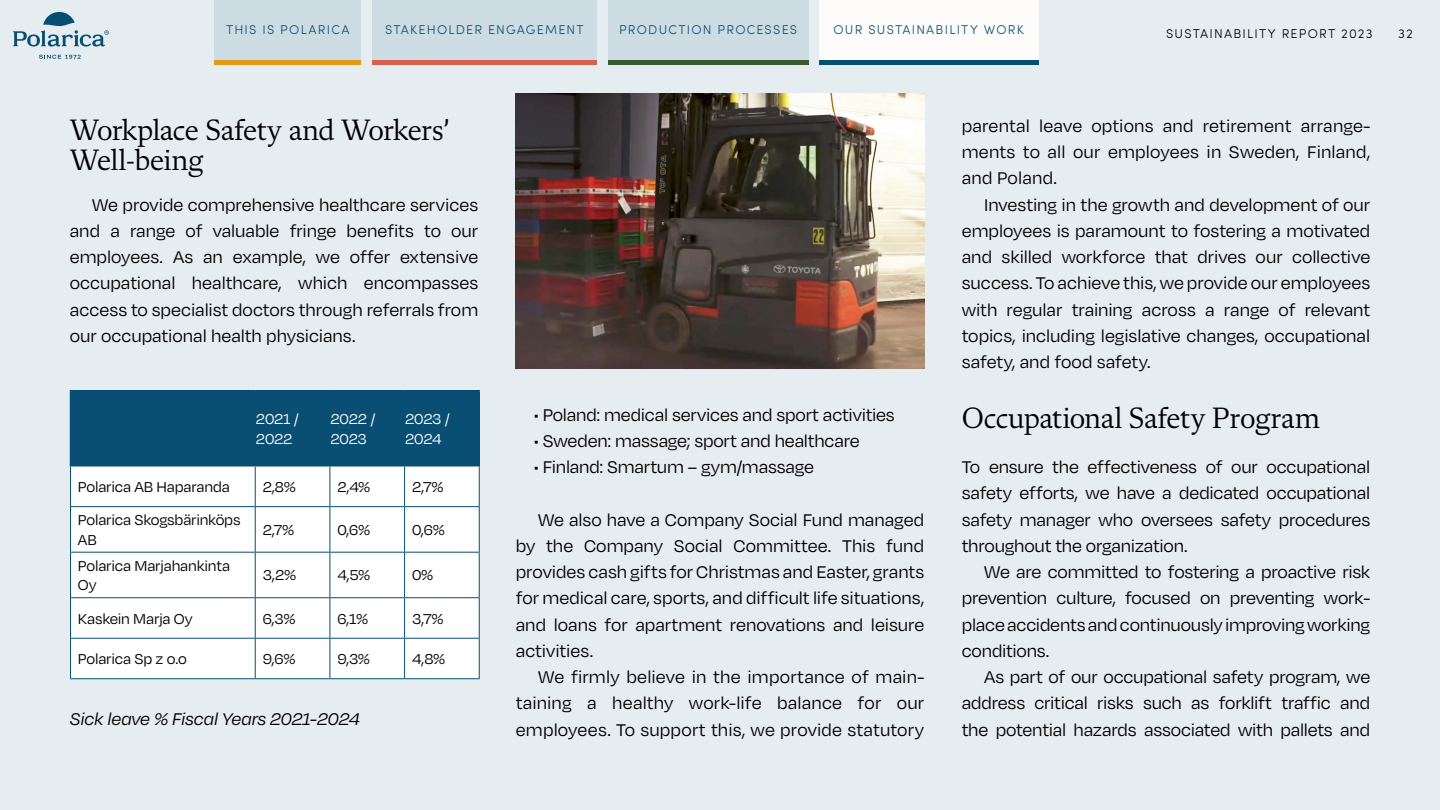
<style>
.page{position:relative;width:1440px;height:810px;background:#e6edf1}
.page>*{position:absolute;margin:0;border:0;box-sizing:border-box;transform-origin:0 0}
.t1{font:30px/30px "Flecha S";letter-spacing:-.015em;color:#000}
.t2{font:19.5px/26.2px "Degular";letter-spacing:-.005em;color:#000;text-align:justify}
.t3{font:italic 19.5px "Degular";letter-spacing:-.01em;color:#000}
.t4{font:16.5px/19.5px "Degular";letter-spacing:-.01em;color:#000}
.t5{font:16.5px/19.5px "Degular";letter-spacing:-.015em;color:#fff}
.t6{font:300 12.75px "Sofia Pro";letter-spacing:.095em;color:#084f73}
.t7{font:300 12.75px "Sofia Pro";letter-spacing:.09em;color:#000}
</style>
<div class="page">
<div style="left:214px;top:59px;width:147px;height:6px;background:#e19b19"></div>
<div style="left:372px;top:59px;width:225px;height:6px;background:#d75f4b"></div>
<div style="left:608px;top:59px;width:201px;height:6px;background:#395a2f"></div>
<div style="left:819px;top:59px;width:219px;height:6px;background:#074f72"></div>
<div style="left:214px;top:0;width:147px;height:59px;background:#cddce3"></div>
<div style="left:372px;top:0;width:225px;height:59px;background:#cddce3"></div>
<div style="left:608px;top:0;width:201px;height:59px;background:#cddce3"></div>
<svg style="left:39px;top:55px;width:42px;height:4px"></svg>
<svg style="left:13px;top:12px;width:96px;height:35px"></svg>
<div style="left:819px;top:0;width:219px;height:59px;background:#fdfcfa"></div>
<div style="left:71px;top:392px;width:407px;height:73px;background:#084f73"></div>
<div style="left:71px;top:466px;width:408px;height:212px;background:#fff"></div>
<hr style="left:70px;top:390px;width:185px;height:2px;background:#074f72">
<hr style="left:70px;top:392px;width:1px;height:73px;background:#074f72">
<hr style="left:255px;top:390px;width:75px;height:2px;background:#074f72">
<hr style="left:254px;top:392px;width:2px;height:73px;background:#074f72">
<hr style="left:330px;top:390px;width:75px;height:2px;background:#074f72">
<hr style="left:329px;top:392px;width:2px;height:73px;background:#074f72">
<hr style="left:405px;top:390px;width:75px;height:2px;background:#074f72">
<hr style="left:404px;top:392px;width:1px;height:73px;background:#074f72">
<hr style="left:478px;top:392px;width:2px;height:73px;background:#074f72">
<hr style="left:70px;top:465px;width:185px;height:1px;background:#074f72">
<hr style="left:255px;top:465px;width:75px;height:1px;background:#074f72">
<hr style="left:330px;top:465px;width:75px;height:1px;background:#074f72">
<hr style="left:405px;top:465px;width:75px;height:1px;background:#074f72">
<hr style="left:70px;top:466px;width:1px;height:40px;background:#074f72">
<hr style="left:255px;top:466px;width:1px;height:40px;background:#074f72">
<hr style="left:330px;top:466px;width:1px;height:40px;background:#074f72">
<hr style="left:404px;top:466px;width:1px;height:40px;background:#074f72">
<hr style="left:479px;top:466px;width:1px;height:40px;background:#074f72">
<hr style="left:70px;top:506px;width:185px;height:1px;background:#074f72">
<hr style="left:70px;top:507px;width:1px;height:45px;background:#074f72">
<hr style="left:255px;top:506px;width:75px;height:1px;background:#074f72">
<hr style="left:255px;top:507px;width:1px;height:45px;background:#074f72">
<hr style="left:330px;top:506px;width:75px;height:1px;background:#074f72">
<hr style="left:330px;top:507px;width:1px;height:45px;background:#074f72">
<hr style="left:405px;top:506px;width:75px;height:1px;background:#074f72">
<hr style="left:404px;top:507px;width:1px;height:45px;background:#074f72">
<hr style="left:479px;top:507px;width:1px;height:45px;background:#074f72">
<hr style="left:70px;top:552px;width:185px;height:1px;background:#074f72">
<hr style="left:70px;top:553px;width:1px;height:44px;background:#074f72">
<hr style="left:255px;top:552px;width:75px;height:1px;background:#074f72">
<hr style="left:255px;top:553px;width:1px;height:44px;background:#074f72">
<hr style="left:330px;top:552px;width:75px;height:1px;background:#074f72">
<hr style="left:330px;top:553px;width:1px;height:44px;background:#074f72">
<hr style="left:405px;top:552px;width:75px;height:1px;background:#074f72">
<hr style="left:404px;top:553px;width:1px;height:44px;background:#074f72">
<hr style="left:479px;top:553px;width:1px;height:44px;background:#074f72">
<hr style="left:70px;top:597px;width:185px;height:1px;background:#074f72">
<hr style="left:70px;top:598px;width:1px;height:40px;background:#074f72">
<hr style="left:255px;top:597px;width:75px;height:1px;background:#074f72">
<hr style="left:255px;top:598px;width:1px;height:40px;background:#074f72">
<hr style="left:330px;top:597px;width:75px;height:1px;background:#074f72">
<hr style="left:330px;top:598px;width:1px;height:40px;background:#074f72">
<hr style="left:405px;top:597px;width:75px;height:1px;background:#074f72">
<hr style="left:404px;top:598px;width:1px;height:40px;background:#074f72">
<hr style="left:479px;top:598px;width:1px;height:40px;background:#074f72">
<hr style="left:70px;top:638px;width:185px;height:1px;background:#074f72">
<hr style="left:70px;top:639px;width:1px;height:39px;background:#074f72">
<hr style="left:255px;top:638px;width:75px;height:1px;background:#074f72">
<hr style="left:255px;top:639px;width:1px;height:39px;background:#074f72">
<hr style="left:330px;top:638px;width:75px;height:1px;background:#074f72">
<hr style="left:330px;top:639px;width:1px;height:39px;background:#074f72">
<hr style="left:405px;top:638px;width:75px;height:1px;background:#074f72">
<hr style="left:404px;top:639px;width:1px;height:39px;background:#074f72">
<hr style="left:479px;top:639px;width:1px;height:39px;background:#074f72">
<hr style="left:70px;top:678px;width:185px;height:1px;background:#074f72">
<hr style="left:255px;top:678px;width:75px;height:1px;background:#074f72">
<hr style="left:330px;top:678px;width:75px;height:1px;background:#074f72">
<hr style="left:405px;top:678px;width:75px;height:1px;background:#074f72">
<img style="left:516px;top:94px;width:408px;height:275px">
<p class="t6" style="left:226px;top:21px;width:125px">THIS IS POLARICA</p>
<p class="t6" style="left:385px;top:21px;width:200px">STAKEHOLDER ENGAGEMENT</p>
<p class="t6" style="left:619px;top:21px;width:179px">PRODUCTION PROCESSES</p>
<p class="t6" style="left:833px;top:21px;width:192px">OUR SUSTAINABILITY WORK</p>
<p class="t7" style="left:1166px;top:24px;width:208px">SUSTAINABILITY REPORT 2023</p>
<p class="t7" style="left:1398px;top:24px;width:16px">32</p>
<h1 class="t1" style="left:70px;top:115px;width:381px">Workplace Safety and Workers’<br>Well-being</h1>
<p class="t2" style="left:70px;top:191px;width:410px;text-indent:23px">We provide comprehensive healthcare services and a range of valuable fringe benefits to our employees. As an example, we offer extensive occupational healthcare, which encompasses access to specialist doctors through referrals from our occupational health physicians.</p>
<p class="t5" style="left:256px;top:409px;width:45px">2021 /<br>2022</p>
<p class="t5" style="left:331px;top:409px;width:46px">2022 /<br>2023</p>
<p class="t5" style="left:405px;top:409px;width:46px">2023 /<br>2024</p>
<p class="t4" style="left:78px;top:476px;width:153px">Polarica AB Haparanda</p>
<p class="t4" style="left:263px;top:476px;width:35px">2,8%</p>
<p class="t4" style="left:337px;top:476px;width:35px">2,4%</p>
<p class="t4" style="left:412px;top:476px;width:33px">2,7%</p>
<p class="t4" style="left:78px;top:510px;width:164px">Polarica Skogsbärinköps<br>AB</p>
<p class="t4" style="left:263px;top:519px;width:33px">2,7%</p>
<p class="t4" style="left:337px;top:519px;width:34px">0,6%</p>
<p class="t4" style="left:412px;top:519px;width:34px">0,6%</p>
<p class="t4" style="left:78px;top:555px;width:154px">Polarica Marjahankinta<br>Oy</p>
<p class="t4" style="left:263px;top:565px;width:35px">3,2%</p>
<p class="t4" style="left:337px;top:565px;width:35px">4,5%</p>
<p class="t4" style="left:412px;top:565px;width:23px">0%</p>
<p class="t4" style="left:78px;top:608px;width:116px">Kaskein Marja Oy</p>
<p class="t4" style="left:263px;top:608px;width:34px">6,3%</p>
<p class="t4" style="left:337px;top:608px;width:32px">6,1%</p>
<p class="t4" style="left:412px;top:608px;width:33px">3,7%</p>
<p class="t4" style="left:78px;top:649px;width:110px">Polarica Sp z o.o</p>
<p class="t4" style="left:263px;top:649px;width:34px">9,6%</p>
<p class="t4" style="left:337px;top:649px;width:34px">9,3%</p>
<p class="t4" style="left:412px;top:649px;width:35px">4,8%</p>
<p class="t3" style="left:70px;top:708px;width:292px">Sick leave % Fiscal Years 2021-2024</p>
<p class="t2" style="left:534px;top:401px;width:363px">• Poland: medical services and sport activities</p>
<p class="t2" style="left:534px;top:427px;width:327px">• Sweden: massage; sport and healthcare</p>
<p class="t2" style="left:534px;top:453px;width:282px">• Finland: Smartum – gym/massage</p>
<p class="t2" style="left:516px;top:506px;width:410px;text-indent:23px">We also have a Company Social Fund managed by the Company Social Committee. This fund provides cash gifts for Christmas and Easter, grants for medical care, sports, and difficult life situations, and loans for apartment renovations and leisure activities.</p>
<p class="t2" style="left:516px;top:663px;width:410px;text-indent:23px">We firmly believe in the importance of main&shy;taining a healthy work-life balance for our employees. To support this, we provide statutory</p>
<p class="t2" style="left:962px;top:112px;width:410px">parental leave options and retirement arrange&shy;ments to all our employees in Sweden, Finland, and Poland.</p>
<p class="t2" style="left:962px;top:191px;width:410px;text-indent:23px">Investing in the growth and development of our employees is paramount to fostering a motivated and skilled workforce that drives our collective success. To achieve this, we provide our employees with regular training across a range of relevant topics, including legislative changes, occupational safety, and food safety.</p>
<h1 class="t1" style="left:962px;top:403px;width:360px">Occupational Safety Program</h1>
<p class="t2" style="left:962px;top:453px;width:410px">To ensure the effectiveness of our occupational safety efforts, we have a dedicated occupational safety manager who oversees safety procedures throughout the organization.</p>
<p class="t2" style="left:962px;top:558px;width:410px;text-indent:23px">We are committed to fostering a proactive risk prevention culture, focused on preventing work&shy;place accidents and continuously improving working conditions.</p>
<p class="t2" style="left:962px;top:663px;width:410px;text-indent:23px">As part of our occupational safety program, we address critical risks such as forklift traffic and the potential hazards associated with pallets and</p>
</div>
